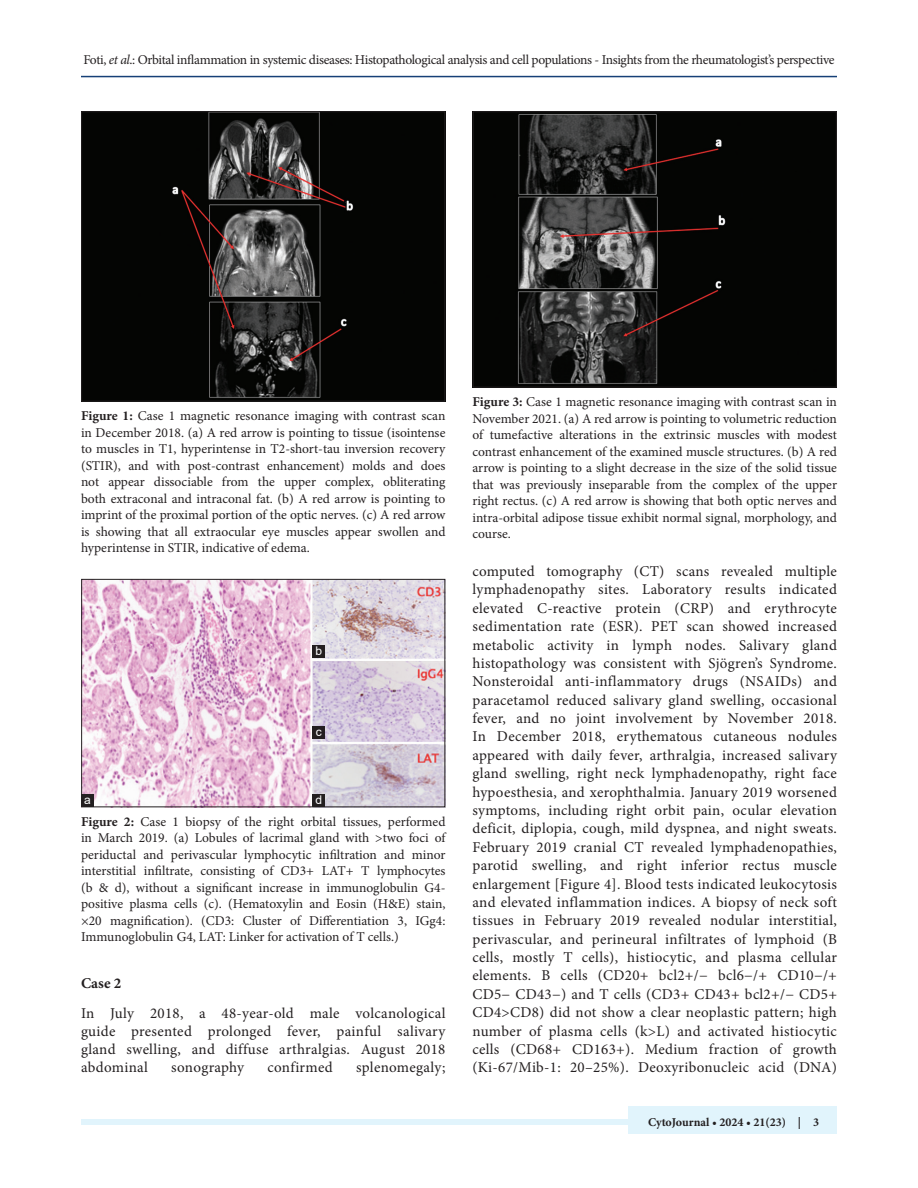
<style>
.page{position:relative;width:918px;height:1188px;background:#fff}
.page>*{position:absolute;margin:0;border:0;box-sizing:border-box;transform-origin:0 0}
.TX{font:15px/18.5px "Minion Pro";letter-spacing:.02em;color:#231f20;text-align:justify}
.t1{font:700 15px "Minion Pro";color:#231f20}
.FGC{font:13.5px/16.5px "Minion Pro";letter-spacing:-.015em;color:#231f20;text-align:justify}
.JF{font:700 12px "Minion Pro";color:#231f20}
.LABEL{font:12px "Arial";color:#fff}
.s1{font-style:italic}
.s2{font-weight:700}
</style>
<div class="page">
<hr style="left:81px;top:76px;width:756px;height:1px;background:#164077">
<div style="left:81px;top:1119px;width:756px;height:6px;background:#e1f4fc"></div>
<div style="left:628px;top:1106px;width:209px;height:28px;background:#e1f4fc"></div>
<img style="left:83px;top:114px;width:360px;height:285px">
<div style="left:81px;top:112px;width:364px;height:289px;border:1px solid #231f20"></div>
<img style="left:475px;top:114px;width:360px;height:271px">
<div style="left:473px;top:112px;width:364px;height:275px;border:1px solid #231f20"></div>
<img style="left:83px;top:581px;width:360px;height:224px">
<div style="left:81px;top:579px;width:364px;height:228px;border:1px solid #231f20"></div>
<div style="left:81px;top:794px;width:13px;height:13px;background:#231f20"></div>
<div style="left:312px;top:645px;width:13px;height:13px;background:#231f20"></div>
<div style="left:312px;top:726px;width:13px;height:13px;background:#231f20"></div>
<div style="left:312px;top:794px;width:13px;height:13px;background:#231f20"></div>
<p class="FGC" style="left:83px;top:51px;width:753px">Foti, <span class="s1">et al</span>.: Orbital inflammation in systemic diseases: Histopathological analysis and cell populations - Insights from the rheumatologist’s perspective</p>
<p class="FGC" style="left:81px;top:408px;width:366px"><span class="s2">Figure 1:</span> Case 1 magnetic resonance imaging with contrast scan in December 2018. (a) A red arrow is pointing to tissue (isointense to muscles in T1, hyperintense in T2-short-tau inversion recovery (STIR), and with post-contrast enhancement) molds and does not appear dissociable from the upper complex, obliterating both extraconal and intraconal fat. (b) A red arrow is pointing to imprint of the proximal portion of the optic nerves. (c) A red arrow is showing that all extraocular eye muscles appear swollen and hyperintense in STIR, indicative of edema.</p>
<p class="LABEL" style="left:315px;top:642px;width:8px">b</p>
<p class="LABEL" style="left:84px;top:791px;width:8px">a</p>
<p class="LABEL" style="left:316px;top:723px;width:7px">c</p>
<p class="LABEL" style="left:315px;top:791px;width:8px">d</p>
<p class="FGC" style="left:81px;top:813px;width:366px"><span class="s2">Figure 2:</span> Case 1 biopsy of the right orbital tissues, performed in March 2019. (a) Lobules of lacrimal gland with &gt;two foci of periductal and perivascular lymphocytic infiltration and minor interstitial infiltrate, consisting of CD3+ LAT+ T lymphocytes (b &amp; d), without a significant increase in immunoglobulin G4- positive plasma cells (c). (Hematoxylin and Eosin (H&amp;E) stain, ×20 magnification). (CD3: Cluster of Differentiation 3, IGg4:<br>Immunoglobulin G4, LAT: Linker for activation of T cells.)</p>
<h2 class="t1" style="left:81px;top:973px;width:42px">Case 2</h2>
<p class="TX" style="left:81px;top:1005px;width:366px;line-height:18px">In July 2018, a 48-year-old male volcanological guide presented prolonged fever, painful salivary gland swelling, and diffuse arthralgias. August 2018 abdominal</p>
<p class="TX" style="left:171px;top:1058px;width:74px">sonography</p>
<p class="TX" style="left:268px;top:1058px;width:67px">confirmed</p>
<p class="TX" style="left:356px;top:1058px;width:91px">splenomegaly;</p>
<p class="FGC" style="left:472px;top:394px;width:366px"><span class="s2">Figure 3:</span> Case 1 magnetic resonance imaging with contrast scan in November 2021. (a) A red arrow is pointing to volumetric reduction of tumefactive alterations in the extrinsic muscles with modest contrast enhancement of the examined muscle structures. (b) A red arrow is pointing to a slight decrease in the size of the solid tissue that was previously inseparable from the complex of the upper right rectus. (c) A red arrow is showing that both optic nerves and intra-orbital adipose tissue exhibit normal signal, morphology, and course.</p>
<p class="TX" style="left:472px;top:562px;width:366px">computed tomography (CT) scans revealed multiple lymphadenopathy sites. Laboratory results indicated elevated C-reactive protein (CRP) and erythrocyte sedimentation rate (ESR). PET scan showed increased metabolic activity in lymph nodes. Salivary gland histopathology was consistent with Sjögren’s Syndrome.<br>Nonsteroidal anti-inflammatory drugs (NSAIDs) and paracetamol reduced salivary gland swelling, occasional fever, and no joint involvement by November 2018.<br>In December 2018, erythematous cutaneous nodules appeared with daily fever, arthralgia, increased salivary gland swelling, right neck lymphadenopathy, right face hypoesthesia, and xerophthalmia. January 2019 worsened symptoms, including right orbit pain, ocular elevation deficit, diplopia, cough, mild dyspnea, and night sweats.<br>February 2019 cranial CT revealed lymphadenopathies, parotid swelling, and right inferior rectus muscle enlargement [Figure 4]. Blood tests indicated leukocytosis and elevated inflammation indices. A biopsy of neck soft tissues in February 2019 revealed nodular interstitial, perivascular, and perineural infiltrates of lymphoid (B cells, mostly T cells), histiocytic, and plasma cellular elements. B cells (CD20+ bcl2+/− bcl6−/+ CD10−/+ CD5− CD43−) and T cells (CD3+ CD43+ bcl2+/− CD5+ CD4&gt;CD8) did not show a clear neoplastic pattern; high number of plasma cells (k&gt;L) and activated histiocytic cells (CD68+ CD163+). Medium fraction of growth (Ki-67/Mib-1: 20–25%). Deoxyribonucleic acid (DNA)</p>
<p class="JF" style="left:648px;top:1113px;width:173px">CytoJournal • 2024 • 21(23) | 3</p>
</div>
